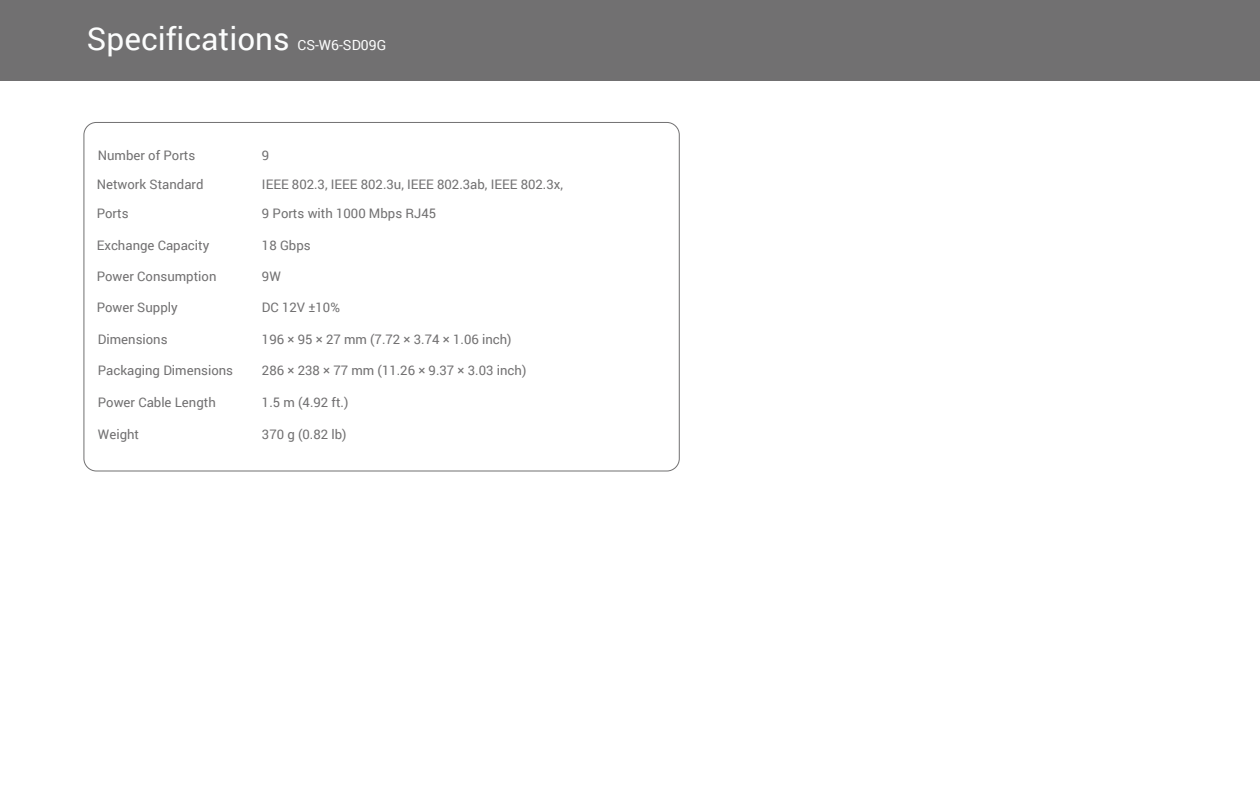
<style>
.page{position:relative;width:1260px;height:788px;background:#fff}
.page>*{position:absolute;margin:0;border:0;box-sizing:border-box;transform-origin:0 0}
.t1{font:31.5px "Roboto";color:#fcfdfd}
.t2{font:14px "Roboto";color:#fcfdfd}
.t3{font:13.12px "Roboto";color:#717071}
</style>
<div class="page">
<div style="left:0;top:0;width:1260px;height:80px;background:#717071"></div>
<h1 class="t1" style="left:87px;top:16px;width:204px">Specifications</h1>
<p class="t2" style="left:297px;top:35px;width:90px">CS-W6-SD09G</p>
<p class="t3" style="left:98px;top:146px;width:99px">Number of Ports</p>
<p class="t3" style="left:262px;top:146px;width:9px">9</p>
<p class="t3" style="left:97px;top:175px;width:108px">Network Standard</p>
<p class="t3" style="left:262px;top:175px;width:303px">IEEE 802.3, IEEE 802.3u, IEEE 802.3ab, IEEE 802.3x,</p>
<p class="t3" style="left:97px;top:204px;width:33px">Ports</p>
<p class="t3" style="left:262px;top:204px;width:176px">9 Ports with 1000 Mbps RJ45</p>
<p class="t3" style="left:97px;top:236px;width:114px">Exchange Capacity</p>
<p class="t3" style="left:262px;top:236px;width:50px">18 Gbps</p>
<p class="t3" style="left:97px;top:267px;width:121px">Power Consumption</p>
<p class="t3" style="left:262px;top:267px;width:20px">9W</p>
<p class="t3" style="left:97px;top:298px;width:82px">Power Supply</p>
<p class="t3" style="left:262px;top:298px;width:79px">DC 12V ±10%</p>
<p class="t3" style="left:98px;top:330px;width:71px">Dimensions</p>
<p class="t3" style="left:262px;top:330px;width:251px">196 × 95 × 27 mm (7.72 × 3.74 × 1.06 inch)</p>
<p class="t3" style="left:98px;top:361px;width:137px">Packaging Dimensions</p>
<p class="t3" style="left:262px;top:361px;width:266px">286 × 238 × 77 mm (11.26 × 9.37 × 3.03 inch)</p>
<p class="t3" style="left:98px;top:393px;width:119px">Power Cable Length</p>
<p class="t3" style="left:262px;top:393px;width:88px">1.5 m (4.92 ft.)</p>
<p class="t3" style="left:98px;top:424px;width:43px">Weight</p>
<p class="t3" style="left:262px;top:424px;width:86px">370 g (0.82 lb)</p>
</div>
